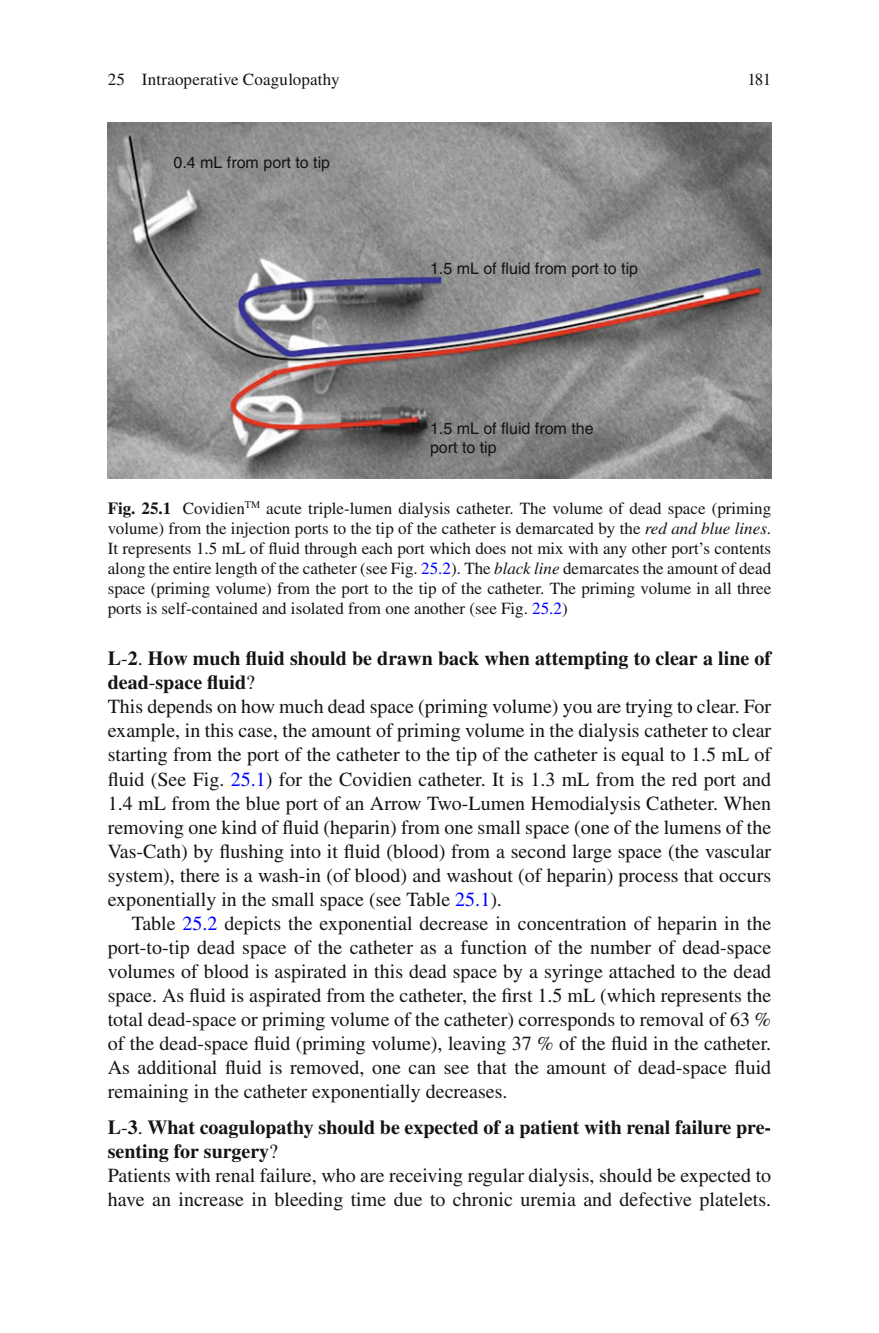
<style>
.page{position:relative;width:879px;height:1333px;background:#fff}
.page>*{position:absolute;margin:0;border:0;box-sizing:border-box;transform-origin:0 0}
.t1{font:20px/24px "Times";color:#131413}
.t2{font:17px/20px "Times";color:#131413;text-align:justify}
.t3{font:16px/19.2px "Helvetica";color:#131413}
.s1{font-weight:700}
.s2{font-style:italic}
.s3{color:#00f}
</style>
<div class="page">
<img style="left:108px;top:122px;width:663px;height:356px">
<p class="t2" style="left:108px;top:71px;width:233px">25 Intraoperative Coagulopathy</p>
<p class="t3" style="left:174px;top:154px;width:158px">0.4 mL from port to tip</p>
<p class="t3" style="left:430px;top:260px;width:210px">1.5 mL of fluid from port to tip</p>
<p class="t3" style="left:430px;top:420px;width:165px">1.5 mL of fluid from the port to tip</p>
<p class="t2" style="left:747px;top:71px;width:25px">181</p>
<p class="t2" style="left:108px;top:499px;width:665px"><span class="s1">Fig. 25.1</span> Covidien <sup>TM</sup> acute triple-lumen dialysis catheter. The volume of dead space (priming volume) from the injection ports to the tip of the catheter is demarcated by the <span class="s2">red and blue lines</span> .<br>It represents 1.5 mL of fluid through each port which does not mix with any other port’s contents along the entire length of the catheter (see Fig. <span class="s3">25.2</span> ). The <span class="s2">black line</span> demarcates the amount of dead space (priming volume) from the port to the tip of the catheter. The priming volume in all three ports is self-contained and isolated from one another (see Fig. <span class="s3">25.2</span> )</p>
<p class="t1" style="left:108px;top:648px;width:665px"><span class="s1">L</span>-<span class="s1">2</span>. <span class="s1">How much fluid should be drawn back when attempting to clear a line of dead</span>-<span class="s1">space fluid</span>?<br>This depends on how much dead space (priming volume) you are trying to clear. For example, in this case, the amount of priming volume in the dialysis catheter to clear starting from the port of the catheter to the tip of the catheter is equal to 1.5 mL of fluid (See Fig. <span class="s3">25.1</span> ) for the Covidien catheter. It is 1.3 mL from the red port and 1.4 mL from the blue port of an Arrow Two-Lumen Hemodialysis Catheter. When removing one kind of fluid (heparin) from one small space (one of the lumens of the Vas-Cath) by flushing into it fluid (blood) from a second large space (the vascular system), there is a wash-in (of blood) and washout (of heparin) process that occurs exponentially in the small space (see Table <span class="s3">25.1</span> ).</p>
<p class="t1" style="left:108px;top:912px;width:665px;text-align:justify;text-indent:24px">Table <span class="s3">25.2</span> depicts the exponential decrease in concentration of heparin in the port-to-tip dead space of the catheter as a function of the number of dead-space volumes of blood is aspirated in this dead space by a syringe attached to the dead space. As fluid is aspirated from the catheter, the first 1.5 mL (which represents the total dead-space or priming volume of the catheter) corresponds to removal of 63 % of the dead-space fluid (priming volume), leaving 37 % of the fluid in the catheter.<br>As additional fluid is removed, one can see that the amount of dead-space fluid remaining in the catheter exponentially decreases.</p>
<p class="t1" style="left:108px;top:1116px;width:665px"><span class="s1">L</span>-<span class="s1">3</span>. <span class="s1">What coagulopathy should be expected of a patient with renal failure pre&shy;senting for surgery</span>?<br>Patients with renal failure, who are receiving regular dialysis, should be expected to have an increase in bleeding time due to chronic uremia and defective platelets.</p>
</div>
